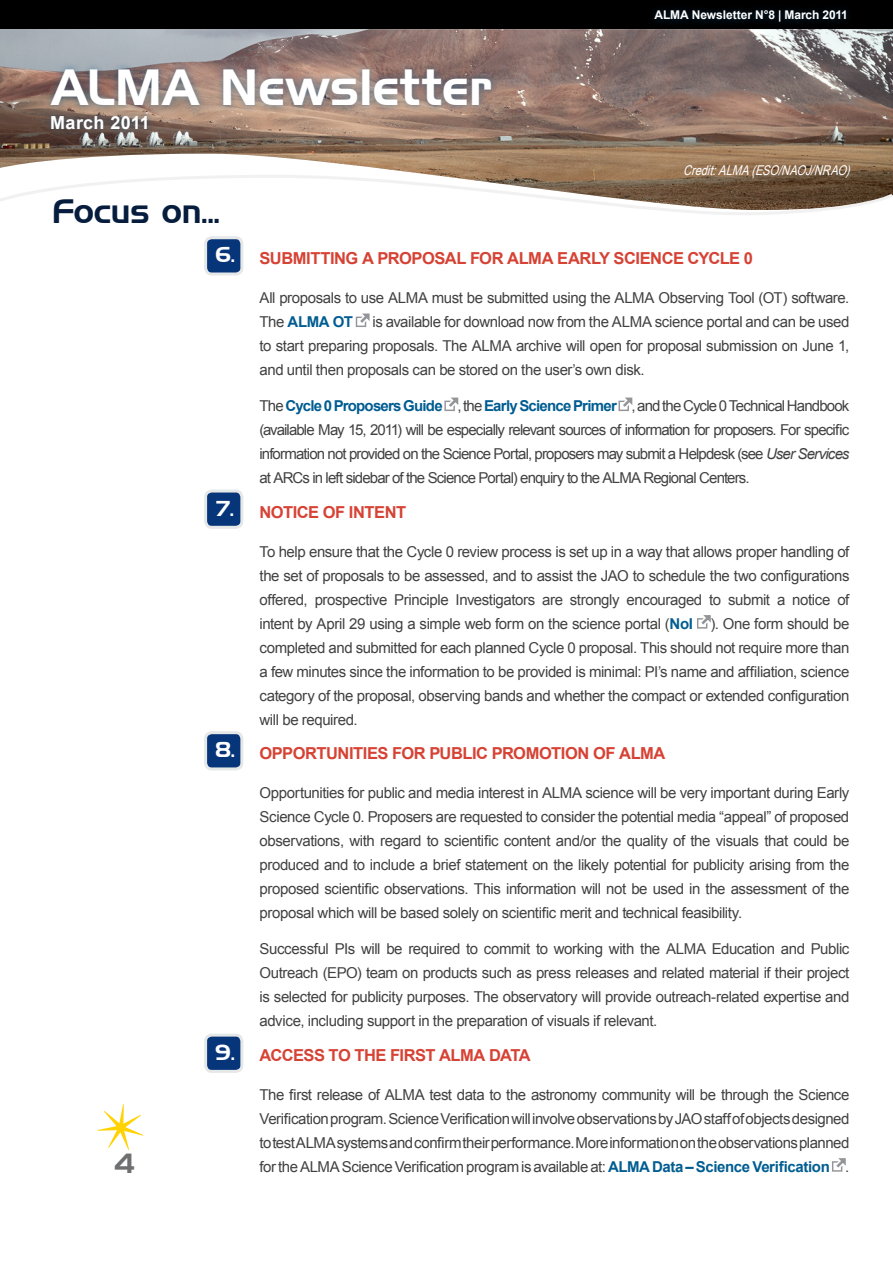
<style>
.page{position:relative;width:893px;height:1263px;background:#fff}
.page>*{position:absolute;margin:0;border:0;box-sizing:border-box;transform-origin:0 0}
.t1{font:49.5px "Handel Gothic BT";letter-spacing:.01em;color:#fff}
.t2{font:33px "Handel Gothic BT";letter-spacing:-.01em;color:#071d3d}
.t3{font:27px "Handel Gothic BT";color:#6d6f71}
.t4{font:21px "Handel Gothic BT";color:#fff}
.t5{font:700 18px "Arial";letter-spacing:.02em;color:#fff}
.t6{font:700 16.5px "Arial";letter-spacing:-.03em;color:#d64234}
.t7{font:15px/24px "Arial";letter-spacing:-.03em;color:#414142;text-align:justify}
.t8{font:italic 13.5px "Arial Narrow";color:#fff}
.t9{font:700 12px "Arial";color:#fff}
.s1{font-weight:700;color:#005d91}
.s2{font-style:italic}
</style>
<div class="page">
<div style="left:0;top:0;width:893px;height:29px;background:#000"></div>
<div style="left:646px;top:3px;width:247px;height:39px;background:#005288;opacity:.5"></div>
<svg style="left:97px;top:1104px;width:46px;height:46px"></svg>
<img style="left:0;top:29px;width:893px;height:144px">
<svg style="left:0;top:173px;width:893px;height:42px"></svg>
<div style="left:42px;top:62px;width:534px;height:82px;background:#005288;opacity:.5"></div>
<div style="left:43px;top:108px;width:177px;height:48px;background:#005288;opacity:.5"></div>
<svg style="left:356px;top:313px;width:14px;height:14px"></svg>
<svg style="left:444px;top:397px;width:14px;height:14px"></svg>
<svg style="left:618px;top:397px;width:14px;height:14px"></svg>
<svg style="left:697px;top:615px;width:14px;height:14px"></svg>
<svg style="left:832px;top:1158px;width:14px;height:14px"></svg>
<div style="left:206px;top:238px;width:36px;height:36px;background:#06357a;border-radius:6px"></div>
<div style="left:204px;top:236px;width:39px;height:39px;border:3px solid #e6e8e8;border-radius:6px"></div>
<div style="left:206px;top:491px;width:36px;height:36px;background:#06357a;border-radius:6px"></div>
<div style="left:204px;top:489px;width:39px;height:40px;border:3px solid #e6e8e8;border-radius:6px"></div>
<div style="left:206px;top:733px;width:36px;height:36px;background:#06357a;border-radius:6px"></div>
<div style="left:204px;top:731px;width:39px;height:39px;border:3px solid #e6e8e8;border-radius:6px"></div>
<div style="left:206px;top:1035px;width:36px;height:36px;background:#06357a;border-radius:6px"></div>
<div style="left:204px;top:1033px;width:39px;height:40px;border:3px solid #e6e8e8;border-radius:6px"></div>
<h1 class="t1" style="left:52px;top:58px;width:442px">ALMA Newsletter</h1>
<p class="t5" style="left:50px;top:111px;width:101px">MARCH 2011</p>
<h2 class="t2" style="left:52px;top:191px;width:170px">Focus on...</h2>
<p class="t9" style="left:654px;top:7px;width:195px">ALMA NEWSLETTER N°8 | MARCH 2011</p>
<p class="t8" style="left:683px;top:160px;width:173px">Credit:ALMA(ESO/NAOJ/NRAO)</p>
<h3 class="t3" style="left:114px;top:1147px;width:22px">4</h3>
<h3 class="t4" style="left:216px;top:242px;width:21px">6.</h3>
<h3 class="t4" style="left:217px;top:495px;width:19px">7.</h3>
<h3 class="t4" style="left:216px;top:737px;width:21px">8.</h3>
<h3 class="t4" style="left:216px;top:1039px;width:21px">9.</h3>
<p class="t6" style="left:260px;top:247px;width:495px">SUBMITTIN G A PROPOSAL FOR ALMA EARLY SCIENCE CYCLE 0</p>
<p class="t7" style="left:260px;top:286px;width:591px">All proposals to use ALMA must be submitted using the ALMA Observing Tool (OT) software.<br>The <span class="s1">ALMA OT</span></p>
<p class="t7" style="left:260px;top:310px;width:591px;text-indent:113px">is available for download now from the ALMA science portal and can be used to start preparing proposals. The ALMA archive will open for proposal submission on June 1, and until then proposals can be stored on the user’s own disk.</p>
<p class="t7" style="left:259px;top:394px;width:591px">The <span class="s1">CYCLE 0 PROPOSERS GUIDE</span> , the <span class="s1">EARLY SCIENCE PRIMER</span> , and the Cycle 0 Technical Handbook (available May 15, 2011) will be especially relevant sources of information for proposers. For specific information not provided on the Science Portal, proposers may submit a Helpdesk (see <span class="s2">User Services </span>at ARCs in left sidebar of the Science Portal) enquiry to the ALMA Regional Centers.</p>
<p class="t6" style="left:260px;top:501px;width:148px">NOTICE OF INTENT</p>
<p class="t7" style="left:259px;top:539px;width:591px">To help ensure that the Cycle 0 review process is set up in a way that allows proper handling of the set of proposals to be assessed, and to assist the JAO to schedule the two configurations offered, prospective Principle Investigators are strongly encouraged to submit a notice of intent by April 29 using a simple web form on the science portal (<span class="s1">NOI</span> ). One form should be completed and submitted for each planned Cycle 0 proposal. This should not require more than a few minutes since the information to be provided is minimal: PI’s name and affiliation, science category of the proposal, observing bands and whether the compact or extended configuration will be required.</p>
<p class="t6" style="left:260px;top:742px;width:12px">OPP</p>
<p class="t6" style="left:293px;top:742px;width:374px">ORTUNITIES FOR PUBLIC PROMOTION OF ALMA</p>
<p class="t7" style="left:260px;top:781px;width:591px">Opportunities for public and media interest in ALMA science will be very important during Early Science Cycle 0. Proposers are requested to consider the potential media “appeal” of proposed observations, with regard to scientific content and/or the quality of the visuals that could be produced and to include a brief statement on the likely potential for publicity arising from the proposed scientific observations. This information will not be used in the assessment of the proposal which will be based solely on scientific merit and technical feasibility.</p>
<p class="t7" style="left:260px;top:937px;width:591px">Successful PIs will be required to commit to working with the ALMA Education and Public Outreach (EPO) team on products such as press releases and related material if their project is selected for publicity purposes. The observatory will provide outreach-related expertise and advice, including support in the preparation of visuals if relevant.</p>
<p class="t6" style="left:260px;top:1044px;width:270px">ACCESS TO THE FIRST ALMA DATA</p>
<p class="t7" style="left:260px;top:1082px;width:591px">The first release of ALMA test data to the astronomy community will be through the Science Verification program. Science Verification will involve observations by JAO staff of objects designed to test ALMA systems and confirm their performance. More information on the observations planned for the ALMA Science Verification program is available at: <span class="s1">ALMA DATA – SCIENCE VERIFICATION</span> .</p>
</div>
